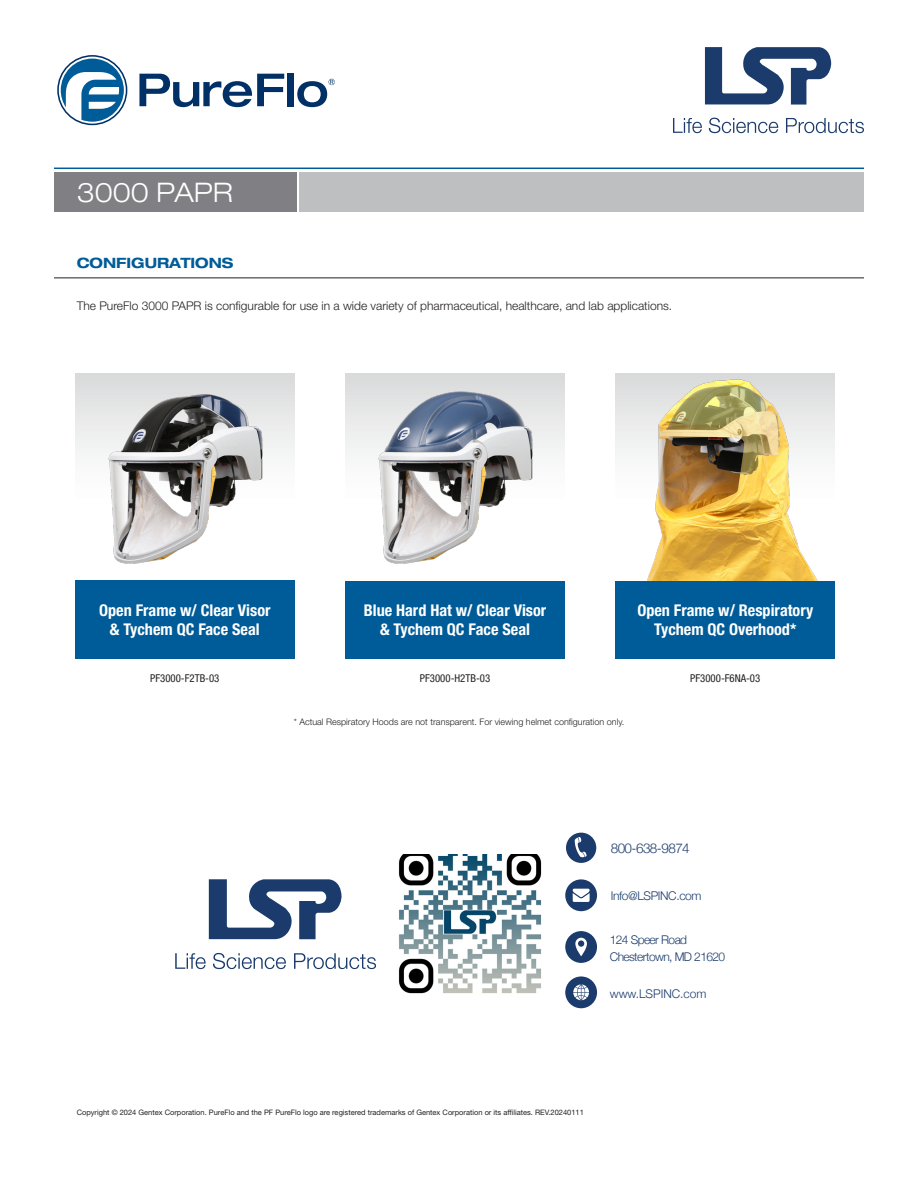
<style>
.page{position:relative;width:918px;height:1188px;background:#fff}
.page>*{position:absolute;margin:0;border:0;box-sizing:border-box;transform-origin:0 0}
.t1{font:300 expanded 27px "Helvetica Neue LT Std";color:#fff}
.Intro_Paragraph{font:700 condensed 16.2px/19.5px "Helvetica Neue LT Std";color:#fff;text-align:center}
.t2{font:700 expanded 14.25px "Helvetica Neue LT Std";color:#005c98}
.t3{font:300 13.5px "Helvetica Neue";letter-spacing:-.04em;color:#1a3b6b}
.Feature_Copy{font:300 12px "Helvetica Neue LT Std";color:#231f20}
.t4{font:300 12px "Helvetica Neue";letter-spacing:-.05em;color:#1a3b6b}
.t5{font:300 12px "Helvetica Neue";letter-spacing:-.03em;color:#1a3b6b}
.t6{font:300 12px "Helvetica Neue";color:#1a3b6b}
.Intro_Paragraph-2{font:condensed 10.8px "Helvetica Neue LT Std";color:#231f20}
.Intro_Paragraph-3{font:300 9px "Helvetica Neue LT Std";color:#231f20}
.t7{font:7.5px "Helvetica Neue LT Std";color:#231f20}
</style>
<div class="page">
<div style="left:565px;top:832px;width:32px;height:32px;background:#1a3b6b;border-radius:50%"></div>
<div style="left:565px;top:831px;width:33px;height:33px;border:2px solid #fff;border-radius:50%"></div>
<div style="left:565px;top:879px;width:32px;height:32px;background:#1a3b6b;border-radius:50%"></div>
<div style="left:565px;top:931px;width:32px;height:32px;background:#1a3b6b;border-radius:50%"></div>
<div style="left:565px;top:976px;width:32px;height:32px;background:#1a3b6b;border-radius:50%"></div>
<svg style="left:575px;top:837px;width:12px;height:20px"></svg>
<svg style="left:573px;top:889px;width:17px;height:13px"></svg>
<svg style="left:575px;top:938px;width:12px;height:18px"></svg>
<svg style="left:573px;top:984px;width:16px;height:16px"></svg>
<svg style="left:209px;top:879px;width:133px;height:60px"></svg>
<svg style="left:175px;top:953px;width:31px;height:16px"></svg>
<svg style="left:213px;top:953px;width:73px;height:16px"></svg>
<svg style="left:294px;top:953px;width:82px;height:16px"></svg>
<img style="left:399px;top:854px;width:143px;height:140px">
<div style="left:75px;top:373px;width:219px;height:207px;background:linear-gradient(to bottom,#e1e2e2,#fff)"></div>
<img style="left:89px;top:383px;width:192px;height:192px">
<div style="left:75px;top:580px;width:219px;height:79px;background:#005c98"></div>
<div style="left:346px;top:580px;width:219px;height:79px;background:#005c98"></div>
<div style="left:346px;top:373px;width:219px;height:207px;background:linear-gradient(to bottom,#e1e2e2,#fff)"></div>
<img style="left:359px;top:383px;width:192px;height:192px">
<div style="left:616px;top:580px;width:219px;height:79px;background:#005c98"></div>
<div style="left:616px;top:373px;width:219px;height:207px;background:linear-gradient(to bottom,#e1e2e2,#fff)"></div>
<img style="left:626px;top:373px;width:209px;height:207px">
<hr style="left:54px;top:278px;width:810px;height:1px;background:#231f20">
<div style="left:54px;top:172px;width:242px;height:39px;background:#807f83"></div>
<div style="left:299px;top:172px;width:565px;height:39px;background:#bebfc1"></div>
<hr style="left:54px;top:168px;width:810px;height:1px;background:#005c98">
<svg style="left:57px;top:55px;width:70px;height:70px"></svg>
<svg style="left:139px;top:74px;width:145px;height:33px"></svg>
<div style="left:288px;top:73px;width:6px;height:33px;background:#003066"></div>
<svg style="left:297px;top:79px;width:38px;height:28px"></svg>
<svg style="left:705px;top:47px;width:126px;height:58px"></svg>
<svg style="left:673px;top:118px;width:29px;height:15px"></svg>
<svg style="left:709px;top:118px;width:69px;height:15px"></svg>
<svg style="left:786px;top:118px;width:78px;height:15px"></svg>
<p class="t1" style="left:77px;top:176px;width:158px">3000 PAPR</p>
<p class="t2" style="left:77px;top:254px;width:158px">CONFIGURATIONS</p>
<p class="Feature_Copy" style="left:77px;top:299px;width:597px">The PureFlo 3000 PAPR is configurable for use in a wide variety of pharmaceutical, healthcare, and lab applications.</p>
<p class="Intro_Paragraph" style="left:99px;top:600px;width:173px">Open Frame w/ Clear Visor &amp; Tychem QC Face Seal</p>
<p class="Intro_Paragraph-2" style="left:150px;top:671px;width:71px">PF3000-F2TB-03</p>
<p class="Intro_Paragraph-2" style="left:420px;top:671px;width:72px">PF3000-H2TB-03</p>
<p class="Intro_Paragraph" style="left:364px;top:600px;width:184px">Blue Hard Hat w/ Clear Visor</p>
<p class="Intro_Paragraph" style="left:380px;top:619px;width:151px">&amp; Tychem QC Face Seal</p>
<p class="Intro_Paragraph" style="left:637px;top:600px;width:177px">Open Frame w/ Respiratory<br>Tychem QC Overhood*</p>
<p class="Intro_Paragraph-2" style="left:690px;top:671px;width:72px">PF3000-F6NA-03</p>
<p class="Intro_Paragraph-3" style="left:294px;top:716px;width:332px">* Actual Respiratory Hoods are not transparent. For viewing helmet configuration only.</p>
<p class="t3" style="left:611px;top:837px;width:81px">800-638-9874</p>
<p class="t5" style="left:611px;top:886px;width:92px">Info@LSPINC.com</p>
<p class="t4" style="left:610px;top:930px;width:79px">124 Speer Road</p>
<p class="t4" style="left:610px;top:947px;width:117px">Chestertown, MD 21620</p>
<p class="t6" style="left:610px;top:984px;width:98px">www.LSPINC.com</p>
<p class="t7" style="left:77px;top:1108px;width:509px">Copyright © 2024 Gentex Corporation. PureFlo and the PF PureFlo logo are registered trademarks of Gentex Corporation or its affiliates. REV.20240111</p>
</div>
